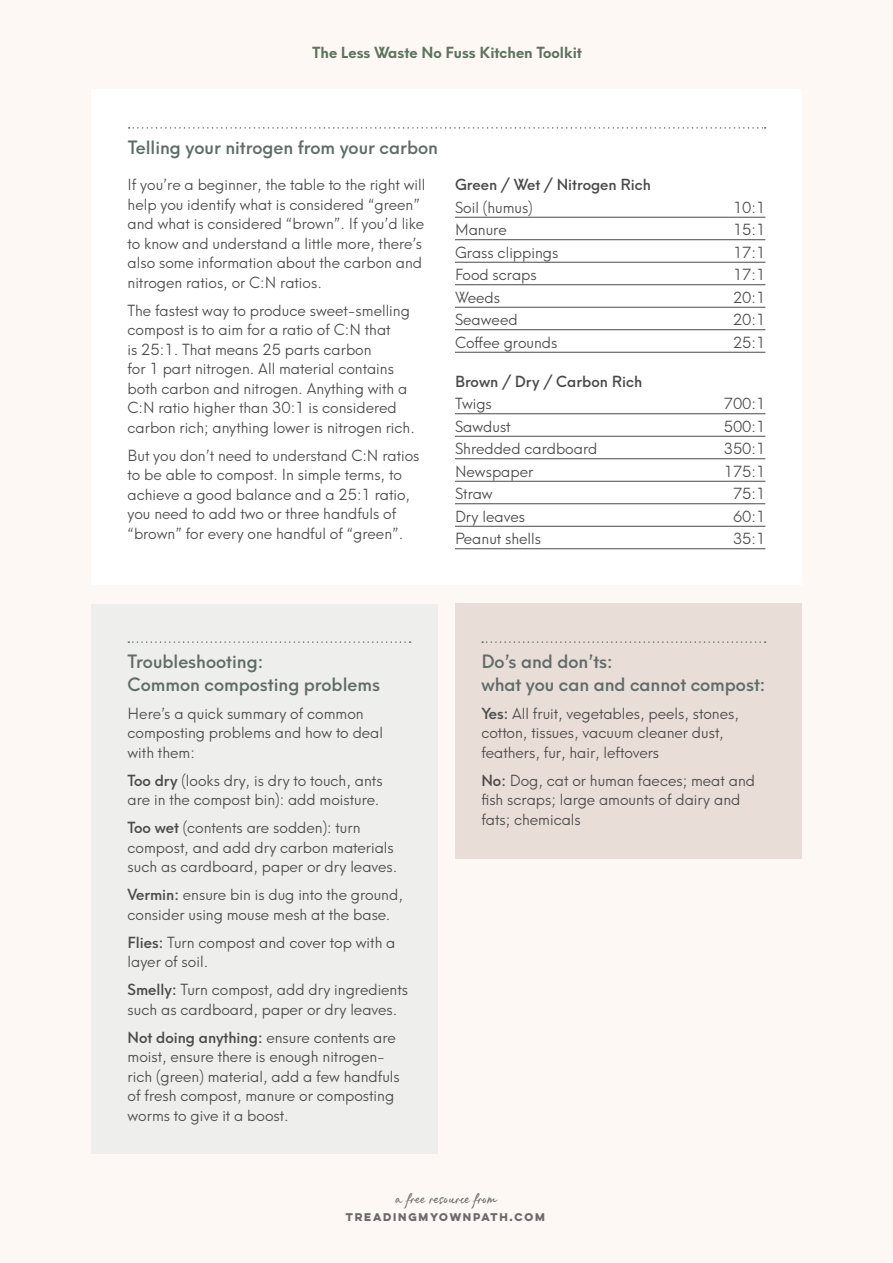
<style>
.page{position:relative;width:893px;height:1263px;background:#fdf8f4}
.page>*{position:absolute;margin:0;border:0;box-sizing:border-box;transform-origin:0 0}
.t1{font:500 18px/22.5px "Neue Hans Kendrick";color:#606c69}
.t2{font:15.3px "Rephone";color:#706f6f}
.t3{font:300 15px/19.5px "Neue Hans Kendrick";color:#4a4a49}
.t4{font:500 15px "Neue Hans Kendrick";color:#4a4a49}
.t5{font:700 15px "Neue Hans Kendrick";color:#5d745f}
.t6{font:700 10.05px "Lulo Clean One";letter-spacing:-.05em;color:#6b6b6a}
.s1{font-weight:500}
</style>
<div class="page">
<div style="left:91px;top:604px;width:347px;height:549px;background:#eeefed"></div>
<div style="left:455px;top:604px;width:346px;height:255px;background:#e8ddd7"></div>
<div style="left:91px;top:89px;width:710px;height:496px;background:#fff"></div>
<hr style="left:455px;top:217px;width:310px;height:1px;background:#4a4a49">
<hr style="left:455px;top:239px;width:310px;height:1px;background:#4a4a49">
<hr style="left:455px;top:262px;width:310px;height:1px;background:#4a4a49">
<hr style="left:455px;top:284px;width:310px;height:1px;background:#4a4a49">
<hr style="left:455px;top:307px;width:310px;height:1px;background:#4a4a49">
<hr style="left:455px;top:329px;width:310px;height:1px;background:#4a4a49">
<hr style="left:455px;top:352px;width:310px;height:1px;background:#4a4a49">
<hr style="left:455px;top:413px;width:310px;height:1px;background:#4a4a49">
<hr style="left:455px;top:436px;width:310px;height:1px;background:#4a4a49">
<hr style="left:455px;top:458px;width:310px;height:1px;background:#4a4a49">
<hr style="left:455px;top:481px;width:310px;height:1px;background:#4a4a49">
<hr style="left:455px;top:503px;width:310px;height:1px;background:#4a4a49">
<hr style="left:455px;top:526px;width:310px;height:1px;background:#4a4a49">
<hr style="left:455px;top:548px;width:310px;height:1px;background:#4a4a49">
<svg style="left:482px;top:641px;width:284px;height:2px"></svg>
<svg style="left:128px;top:641px;width:283px;height:2px"></svg>
<svg style="left:129px;top:127px;width:637px;height:2px"></svg>
<p class="t5" style="left:312px;top:39px;width:271px">The Less Waste No Fuss Kitchen Toolkit</p>
<p class="t1" style="left:128px;top:134px;width:312px">Telling your nitrogen from your carbon</p>
<p class="t3" style="left:128px;top:173px;width:299px">If you’re a beginner, the table to the right will help you identify what is considered “green” and what is considered “brown”. If you’d like to know and understand a little more, there’s also some information about the carbon and nitrogen ratios, or C:N ratios.</p>
<p class="t3" style="left:128px;top:299px;width:289px">The fastest way to produce sweet-smelling compost is to aim for a ratio of C:N that<br>is 25:1. That means 25 parts carbon<br>for 1 part nitrogen. All material contains both carbon and nitrogen. Anything with a C:N ratio higher than 30:1 is considered carbon rich; anything lower is nitrogen rich.</p>
<p class="t3" style="left:128px;top:444px;width:293px">But you don’t need to understand C:N ratios to be able to compost. In simple terms, to achieve a good balance and a 25:1 ratio, you need to add two or three handfuls of “brown” for every one handful of “green”.</p>
<p class="t4" style="left:455px;top:171px;width:197px">Green / Wet / Nitrogen Rich</p>
<p class="t3" style="left:455px;top:196px;width:79px">Soil (humus)</p>
<p class="t3" style="left:733px;top:196px;width:34px">10:1</p>
<p class="t3" style="left:455px;top:218px;width:53px">Manure</p>
<p class="t3" style="left:733px;top:218px;width:34px">15:1</p>
<p class="t3" style="left:455px;top:241px;width:105px">Grass clippings</p>
<p class="t3" style="left:733px;top:241px;width:34px">17:1</p>
<p class="t3" style="left:455px;top:263px;width:83px">Food scraps</p>
<p class="t3" style="left:733px;top:263px;width:34px">17:1</p>
<p class="t3" style="left:455px;top:286px;width:46px">Weeds</p>
<p class="t3" style="left:733px;top:286px;width:34px">20:1</p>
<p class="t3" style="left:455px;top:308px;width:64px">Seaweed</p>
<p class="t3" style="left:733px;top:308px;width:34px">20:1</p>
<p class="t3" style="left:455px;top:331px;width:104px">Coffee grounds</p>
<p class="t3" style="left:733px;top:331px;width:34px">25:1</p>
<p class="t4" style="left:455px;top:368px;width:189px">Brown / Dry / Carbon Rich</p>
<p class="t3" style="left:455px;top:392px;width:38px">Twigs</p>
<p class="t3" style="left:724px;top:392px;width:43px">700:1</p>
<p class="t3" style="left:455px;top:415px;width:57px">Sawdust</p>
<p class="t3" style="left:724px;top:415px;width:43px">500:1</p>
<p class="t3" style="left:455px;top:437px;width:144px">Shredded cardboard</p>
<p class="t3" style="left:724px;top:437px;width:43px">350:1</p>
<p class="t3" style="left:455px;top:460px;width:80px">Newspaper</p>
<p class="t3" style="left:724px;top:460px;width:43px">175:1</p>
<p class="t3" style="left:455px;top:482px;width:39px">Straw</p>
<p class="t3" style="left:733px;top:482px;width:34px">75:1</p>
<p class="t3" style="left:455px;top:505px;width:72px">Dry leaves</p>
<p class="t3" style="left:733px;top:505px;width:34px">60:1</p>
<p class="t3" style="left:455px;top:527px;width:88px">Peanut shells</p>
<p class="t3" style="left:733px;top:527px;width:34px">35:1</p>
<p class="t1" style="left:128px;top:648px;width:254px">Troubleshooting:<br>Common composting problems</p>
<p class="t3" style="left:128px;top:702px;width:257px">Here’s a quick summary of common composting problems and how to deal with them:</p>
<p class="t3" style="left:128px;top:769px;width:257px"><span class="s1">Too dry</span> (looks dry, is dry to touch, ants are in the compost bin): add moisture.</p>
<p class="t3" style="left:128px;top:816px;width:271px"><span class="s1">Too wet</span> (contents are sodden): turn compost, and add dry carbon materials such as cardboard, paper or dry leaves.</p>
<p class="t3" style="left:128px;top:883px;width:277px"><span class="s1">Vermin:</span> ensure bin is dug into the ground, consider using mouse mesh at the base.</p>
<p class="t3" style="left:128px;top:931px;width:269px"><span class="s1">Flies:</span> Turn compost and cover top with a layer of soil.</p>
<p class="t3" style="left:128px;top:978px;width:282px"><span class="s1">Smelly:</span> Turn compost, add dry ingredients such as cardboard, paper or dry leaves.</p>
<p class="t3" style="left:128px;top:1026px;width:274px"><span class="s1">Not doing anything:</span> ensure contents are moist, ensure there is enough nitrogen&shy;rich (green) material, add a few handfuls of fresh compost, manure or composting worms to give it a boost.</p>
<p class="t1" style="left:481px;top:648px;width:285px">Do’s and don’ts:<br>what you can and cannot compost:</p>
<p class="t3" style="left:481px;top:702px;width:259px"><span class="s1">Yes:</span> All fruit, vegetables, peels, stones, cotton, tissues, vacuum cleaner dust, feathers, fur, hair, leftovers</p>
<p class="t3" style="left:481px;top:769px;width:275px"><span class="s1">No:</span> Dog, cat or human faeces; meat and fish scraps; large amounts of dairy and fats; chemicals</p>
<p class="t2" style="left:395px;top:1187px;width:103px">a free resource from</p>
<p class="t6" style="left:346px;top:1209px;width:203px">TREADINGMYOWNPATH.COM</p>
</div>
